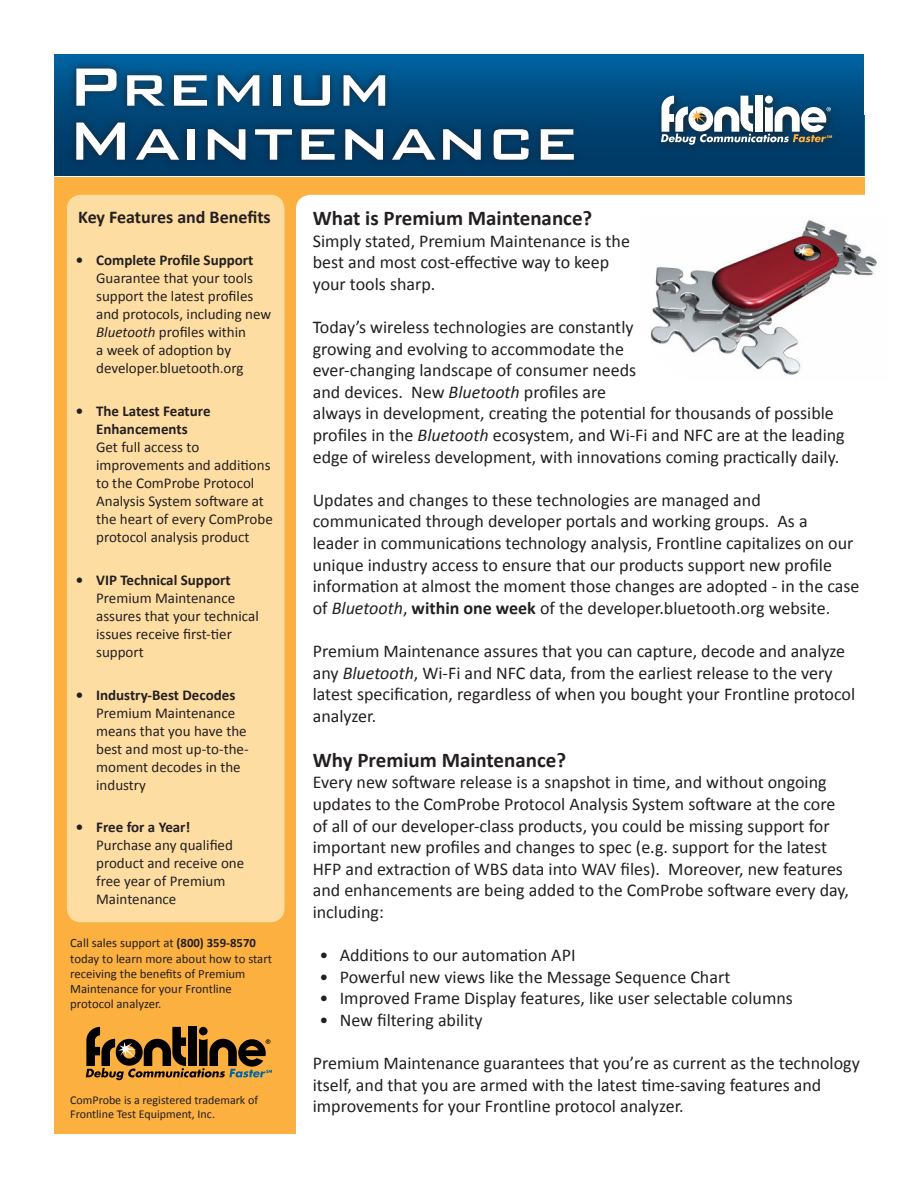
<style>
.page{position:relative;width:918px;height:1188px;background:#fff}
.page>*{position:absolute;margin:0;border:0;box-sizing:border-box;transform-origin:0 0}
.t1{font:500 72px/54px "Bank Gothic BT";color:#fff}
.t2{font:700 21px "Calibri";color:#231f20}
.t3{font:18px/21.6px "Calibri";color:#231f20}
.t4{font:700 18px "Calibri";color:#231f20}
.t5{font:15px/18px "Calibri";color:#231f20}
.t6{font:700 15px/18px "Calibri";color:#231f20;text-align:center}
.t7{font:12.75px/15.3px "Calibri";color:#231f20}
.t8{font:12px/14.4px "Calibri";color:#231f20}
.s1{font-style:italic}
.s2{font-weight:700}
</style>
<div class="page">
<div style="left:54px;top:177px;width:810px;height:957px;background:#fbb03f"></div>
<div style="left:296px;top:195px;width:598px;height:957px;background:#fff;border-radius:15px"></div>
<div style="left:54px;top:54px;width:810px;height:122px;background:linear-gradient(to bottom,#005f9a,#00345d)"></div>
<div style="left:67px;top:195px;width:218px;height:727px;background:#fedda3;border-radius:14px"></div>
<svg style="left:86px;top:1027px;width:186px;height:53px"></svg>
<div style="left:68px;top:60px;width:513px;height:108px;background:#231f20;opacity:.75"></div>
<div style="left:656px;top:90px;width:186px;height:65px;background:#231f20;opacity:.75"></div>
<svg style="left:661px;top:96px;width:171px;height:49px"></svg>
<img style="left:650px;top:220px;width:227px;height:155px">
<h1 class="t1" style="left:67px;top:59px;width:512px">Premium<br>Maintenance</h1>
<p class="t4" style="left:78px;top:205px;width:194px">Key Features and Benefits</p>
<p class="t6" style="left:76px;top:251px;width:179px">• Complete Profile Support</p>
<p class="t5" style="left:96px;top:271px;width:177px">Guarantee that your tools support the latest profiles and protocols, including new<br><span class="s1">Bluetooth</span> profiles within<br>a week of adoption by developer.bluetooth.org</p>
<p class="t6" style="left:76px;top:402px;width:136px">• The Latest Feature<br>Enhancements</p>
<p class="t5" style="left:96px;top:439px;width:178px">Get full access to improvements and additions to the ComProbe Protocol<br>Analysis System software at the heart of every ComProbe protocol analysis product</p>
<p class="t6" style="left:76px;top:571px;width:156px">• VIP Technical Support</p>
<p class="t5" style="left:96px;top:590px;width:164px">Premium Maintenance assures that your technical issues receive first-tier support</p>
<p class="t6" style="left:76px;top:686px;width:161px">• Industry-Best Decodes</p>
<p class="t5" style="left:96px;top:705px;width:154px">Premium Maintenance means that you have the best and most up-to-the&shy;moment decodes in the industry</p>
<p class="t6" style="left:76px;top:818px;width:116px">• Free for a Year!</p>
<p class="t5" style="left:96px;top:836px;width:150px">Purchase any qualified product and receive one free year of Premium<br>Maintenance</p>
<p class="t7" style="left:70px;top:936px;width:203px">Call sales support at <span class="s2">(800) 359-8570 </span>today to learn more about how to start receiving the benefits of Premium<br>Maintenance for your Frontline protocol analyzer.</p>
<p class="t8" style="left:70px;top:1093px;width:189px">ComProbe is a registered trademark of<br>Frontline Test Equipment, Inc.</p>
<p class="t2" style="left:313px;top:210px;width:281px">What is Premium Maintenance?</p>
<p class="t3" style="left:313px;top:231px;width:319px">Simply stated, Premium Maintenance is the best and most cost-effective way to keep your tools sharp.</p>
<p class="t3" style="left:313px;top:318px;width:533px">Today’s wireless technologies are constantly<br>growing and evolving to accommodate the<br>ever-changing landscape of consumer needs<br>and devices. New <span class="s1">Bluetooth</span> profiles are<br>always in development, creating the potential for thousands of possible profiles in the <span class="s1">Bluetooth</span> ecosystem, and Wi-Fi and NFC are at the leading edge of wireless development, with innovations coming practically daily.</p>
<p class="t3" style="left:313px;top:490px;width:548px">Updates and changes to these technologies are managed and communicated through developer portals and working groups. As a<br>leader in communications technology analysis, Frontline capitalizes on our unique industry access to ensure that our products support new profile information at almost the moment those changes are adopted - in the case of <span class="s1">Bluetooth</span>, <span class="s2">within one week</span> of the developer.bluetooth.org website.</p>
<p class="t3" style="left:313px;top:640px;width:544px">Premium Maintenance assures that you can capture, decode and analyze any <span class="s1">Bluetooth</span>, Wi-Fi and NFC data, from the earliest release to the very latest specification, regardless of when you bought your Frontline protocol analyzer.</p>
<p class="t2" style="left:313px;top:752px;width:255px">Why Premium Maintenance?</p>
<p class="t3" style="left:313px;top:772px;width:538px">Every new software release is a snapshot in time, and without ongoing updates to the ComProbe Protocol Analysis System software at the core of all of our developer-class products, you could be missing support for important new profiles and changes to spec (e.g. support for the latest HFP and extraction of WBS data into WAV files). Moreover, new features and enhancements are being added to the ComProbe software every day, including:</p>
<p class="t3" style="left:319px;top:944px;width:258px">• Additions to our automation API</p>
<p class="t3" style="left:319px;top:966px;width:412px">• Powerful new views like the Message Sequence Chart</p>
<p class="t3" style="left:319px;top:988px;width:475px">• Improved Frame Display features, like user selectable columns</p>
<p class="t3" style="left:319px;top:1009px;width:165px">• New filtering ability</p>
<p class="t3" style="left:313px;top:1054px;width:549px">Premium Maintenance guarantees that you’re as current as the technology itself, and that you are armed with the latest time-saving features and improvements for your Frontline protocol analyzer.</p>
</div>
